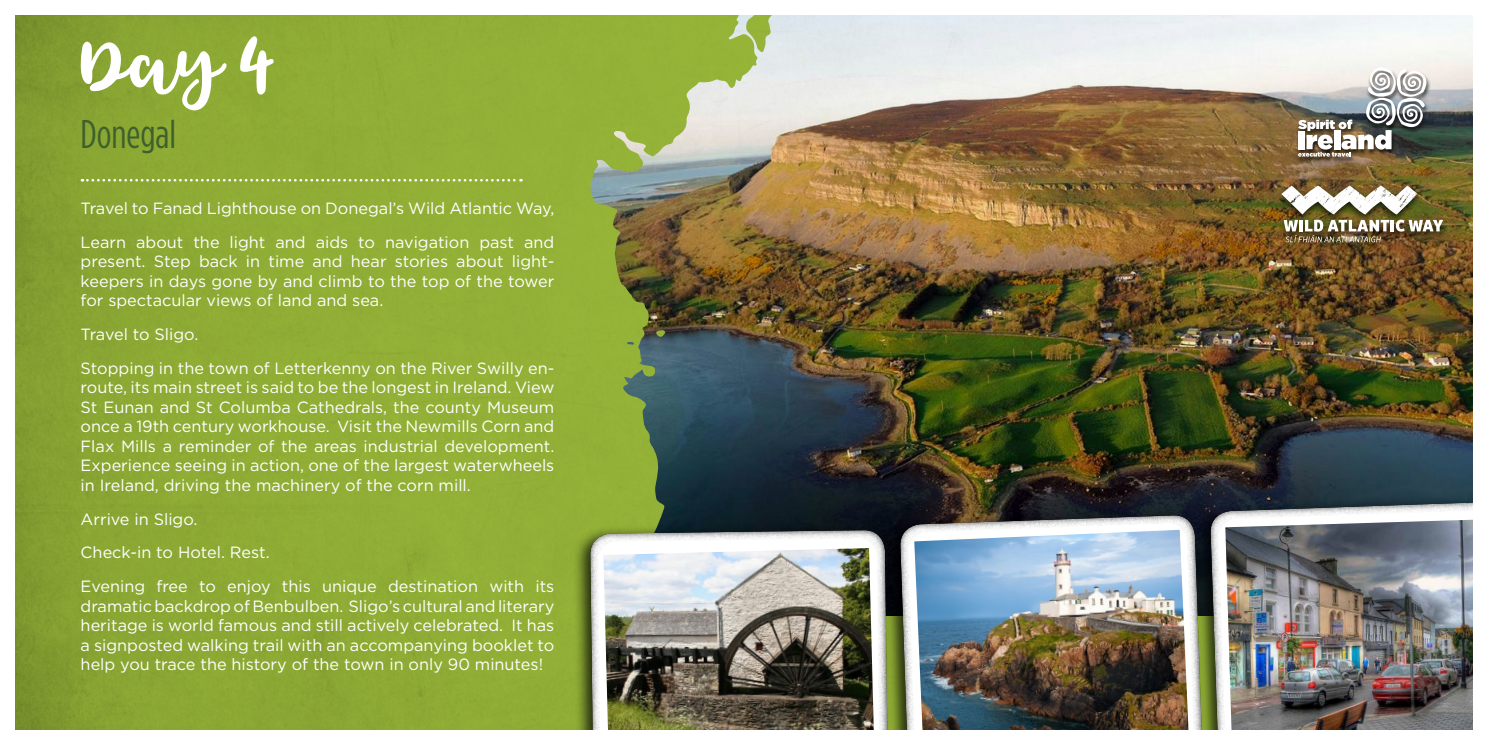
<style>
.page{position:relative;width:1489px;height:745px;background:#fff}
.page>*{position:absolute;margin:0;border:0;box-sizing:border-box;transform-origin:0 0}
.t1{font:61.25px "Tingler Script";color:#fff}
.t2{font:40px "Gotham Condensed";color:#3e602c}
.t3{font:16.25px/19.5px "Gotham";color:#fff}
</style>
<div class="page">
<img style="left:15px;top:15px;width:1458px;height:715px">
<svg style="left:578px;top:520px;width:304px;height:210px"></svg>
<img style="left:603px;top:547px;width:271px;height:183px">
<svg style="left:82px;top:179px;width:439px;height:2px"></svg>
<svg style="left:887px;top:504px;width:305px;height:226px"></svg>
<svg style="left:1197px;top:491px;width:276px;height:239px"></svg>
<img style="left:914px;top:529px;width:274px;height:201px">
<img style="left:1225px;top:519px;width:248px;height:211px">
<div style="left:1275px;top:183px;width:174px;height:69px;background:#000;opacity:.75"></div>
<img style="left:1281px;top:185px;width:161px;height:57px">
<div style="left:1295px;top:67px;width:136px;height:96px;background:#000;opacity:.75"></div>
<img style="left:1297px;top:67px;width:129px;height:89px">
<h1 class="t1" style="left:81px;top:20px;width:200px">Day 4</h1>
<h2 class="t2" style="left:81px;top:111px;width:97px">Donegal</h2>
<p class="t3" style="left:81px;top:191px;width:475px;line-height:33.6px">Travel to Fanad Lighthouse on Donegal’s Wild Atlantic Way,<br>Learn about the light and aids to navigation past and</p>
<p class="t3" style="left:81px;top:251px;width:475px;text-align:justify">present. Step back in time and hear stories about light&shy;keepers in days gone by and climb to the top of the tower for spectacular views of land and sea.</p>
<p class="t3" style="left:81px;top:317px;width:475px;line-height:33.6px">Travel to Sligo.<br>Stopping in the town of Letterkenny on the River Swilly en-</p>
<p class="t3" style="left:81px;top:377px;width:475px;text-align:justify">route, its main street is said to be the longest in Ireland. View St Eunan and St Columba Cathedrals, the county Museum once a 19th century workhouse. Visit the Newmills Corn and Flax Mills a reminder of the areas industrial development.<br>Experience seeing in action, one of the largest waterwheels in Ireland, driving the machinery of the corn mill.</p>
<p class="t3" style="left:81px;top:501px;width:475px;line-height:33.6px">Arrive in Sligo.<br>Check-in to Hotel. Rest.<br>Evening free to enjoy this unique destination with its</p>
<p class="t3" style="left:81px;top:595px;width:475px;text-align:justify">dramatic backdrop of Benbulben. Sligo’s cultural and literary heritage is world famous and still actively celebrated. It has a signposted walking trail with an accompanying booklet to help you trace the history of the town in only 90 minutes!</p>
</div>
